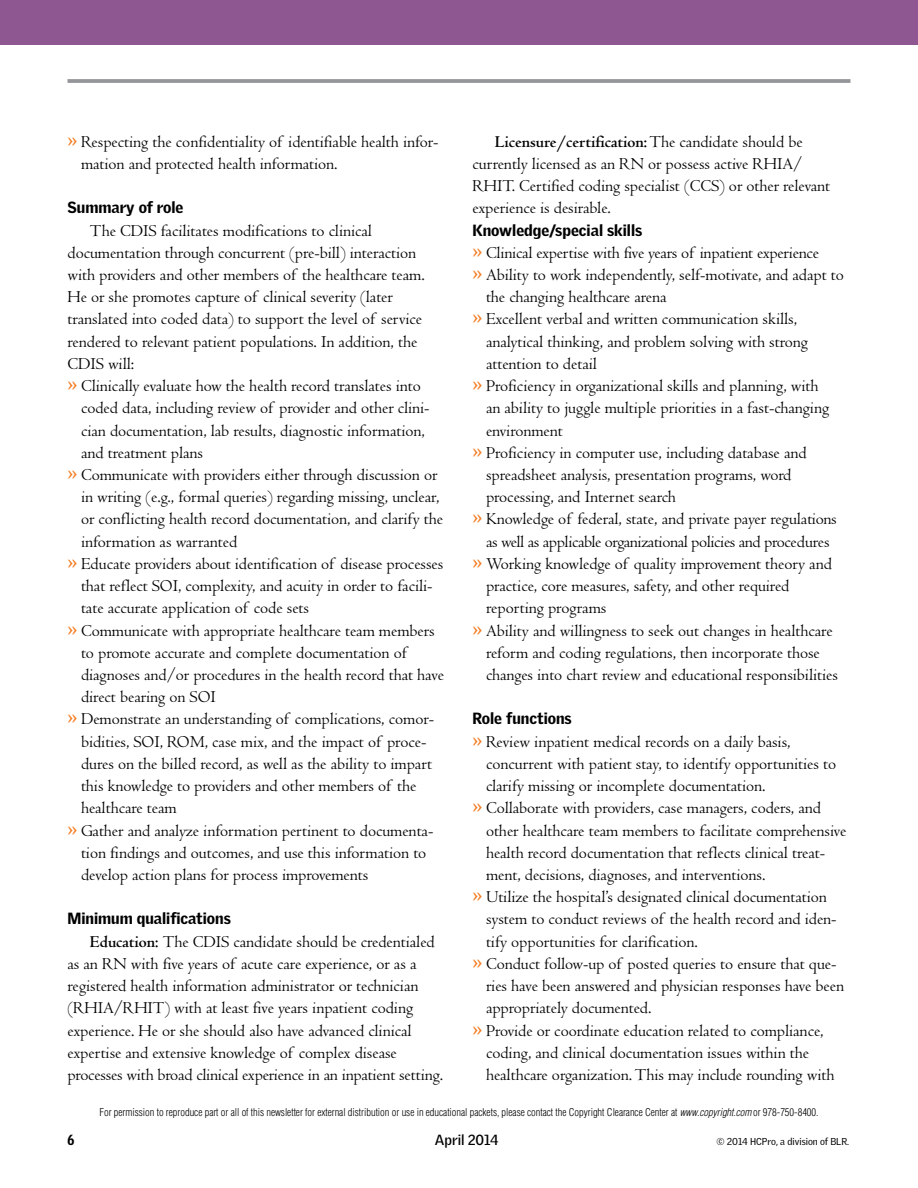
<style>
.page{position:relative;width:918px;height:1188px;background:#fff}
.page>*{position:absolute;margin:0;border:0;box-sizing:border-box;transform-origin:0 0}
.t1{font:17.25px/22.2px "Centaur MT Std";letter-spacing:-.005em;color:#000}
.t2{font:17.25px "Centaur MT Std";letter-spacing:-.025em;color:#000}
.t3{font:900 15.75px "Griffith Gothic";color:#000}
.t4{font:700 14.25px "Griffith Gothic";color:#000}
.t5{font:900 14.25px "Griffith Gothic Cond";color:#000}
.t6{font:300 condensed 10.5px "Helvetica LT Std";letter-spacing:-.005em;color:#000}
.t7{font:9.75px "Griffith Gothic";color:#000}
.s1{font-family:"Griffith Gothic";font-size:21px;color:#f47b20}
.s2{font-weight:700}
.s3{font-style:italic}
</style>
<div class="page">
<hr style="left:68px;top:79px;width:782px;height:4px;background:#999b9e">
<div style="left:0;top:0;width:918px;height:45px;background:#8e5791"></div>
<p class="t1" style="left:81px;top:131px;width:359px;text-indent:-13px"><span class="s1">»</span> Respecting the confidentiality of identifiable health infor&shy;mation and protected health information.</p>
<p class="t3" style="left:68px;top:198px;width:118px">Summary of role</p>
<p class="t1" style="left:90px;top:219px;width:284px">The CDIS facilitates modifications to clinical</p>
<p class="t1" style="left:68px;top:242px;width:350px">documentation through concurrent (pre-bill) interaction</p>
<p class="t1" style="left:68px;top:264px;width:359px">with providers and other members of the healthcare team.</p>
<p class="t1" style="left:68px;top:286px;width:327px">He or she promotes capture of clinical severity (later</p>
<p class="t1" style="left:68px;top:308px;width:356px">translated into coded data) to support the level of service</p>
<p class="t1" style="left:68px;top:331px;width:351px">rendered to relevant patient populations. In addition, the</p>
<p class="t1" style="left:68px;top:353px;width:68px">CDIS will:</p>
<p class="t1" style="left:68px;top:375px;width:355px"><span class="s1">»</span> Clinically evaluate how the health record translates into</p>
<p class="t1" style="left:81px;top:397px;width:350px">coded data, including review of provider and other clini-</p>
<p class="t1" style="left:81px;top:419px;width:345px">cian documentation, lab results, diagnostic information,</p>
<p class="t1" style="left:81px;top:442px;width:124px">and treatment plans</p>
<p class="t1" style="left:68px;top:464px;width:371px"><span class="s1">»</span> Communicate with providers either through discussion or</p>
<p class="t1" style="left:81px;top:486px;width:360px">in writing (e.g., formal queries) regarding missing, unclear,</p>
<p class="t1" style="left:81px;top:508px;width:364px">or conflicting health record documentation, and clarify the</p>
<p class="t1" style="left:81px;top:531px;width:158px">information as warranted</p>
<p class="t1" style="left:68px;top:553px;width:377px"><span class="s1">»</span> Educate providers about identification of disease processes</p>
<p class="t1" style="left:81px;top:575px;width:353px">that reflect SOI, complexity, and acuity in order to facili-</p>
<p class="t1" style="left:81px;top:597px;width:230px">tate accurate application of code sets</p>
<p class="t1" style="left:68px;top:619px;width:369px"><span class="s1">»</span> Communicate with appropriate healthcare team members</p>
<p class="t1" style="left:81px;top:642px;width:327px">to promote accurate and complete documentation of</p>
<p class="t1" style="left:81px;top:664px;width:365px">diagnoses and/or procedures in the health record that have</p>
<p class="t1" style="left:81px;top:686px;width:136px">direct bearing on SOI</p>
<p class="t1" style="left:68px;top:708px;width:368px"><span class="s1">»</span> Demonstrate an understanding of complications, comor-</p>
<p class="t1" style="left:81px;top:731px;width:347px">bidities, SOI, ROM, case mix, and the impact of proce-</p>
<p class="t1" style="left:81px;top:753px;width:353px">dures on the billed record, as well as the ability to impart</p>
<p class="t1" style="left:81px;top:775px;width:337px">this knowledge to providers and other members of the</p>
<p class="t1" style="left:81px;top:797px;width:97px">healthcare team</p>
<p class="t1" style="left:68px;top:820px;width:367px"><span class="s1">»</span> Gather and analyze information pertinent to documenta-</p>
<p class="t1" style="left:81px;top:842px;width:347px">tion findings and outcomes, and use this information to</p>
<p class="t1" style="left:81px;top:864px;width:289px">develop action plans for process improvements</p>
<p class="t3" style="left:68px;top:909px;width:165px">Minimum qualifications</p>
<p class="t1" style="left:68px;top:931px;width:377px;text-indent:22px"><span class="s2">Education:</span> The CDIS candidate should be credentialed as an RN with five years of acute care experience, or as a registered health information administrator or technician (RHIA/RHIT) with at least five years inpatient coding experience. He or she should also have advanced clinical expertise and extensive knowledge of complex disease processes with broad clinical experience in an inpatient setting.</p>
<p class="t1" style="left:472px;top:131px;width:359px;text-indent:22px"><span class="s2">Licensure/certification:</span> The candidate should be currently licensed as an RN or possess active RHIA/ RHIT. Certified coding specialist (CCS) or other relevant experience is desirable.</p>
<p class="t3" style="left:472px;top:220px;width:171px">Knowledge/special skills</p>
<p class="t1" style="left:473px;top:242px;width:348px"><span class="s1">»</span> Clinical expertise with five years of inpatient experience</p>
<p class="t1" style="left:473px;top:264px;width:373px"><span class="s1">»</span> Ability to work independently, self-motivate, and adapt to</p>
<p class="t1" style="left:486px;top:286px;width:182px">the changing healthcare arena</p>
<p class="t1" style="left:473px;top:308px;width:326px"><span class="s1">»</span> Excellent verbal and written communication skills,</p>
<p class="t1" style="left:486px;top:331px;width:324px">analytical thinking, and problem solving with strong</p>
<p class="t1" style="left:486px;top:353px;width:112px">attention to detail</p>
<p class="t1" style="left:473px;top:375px;width:348px"><span class="s1">»</span> Proficiency in organizational skills and planning, with</p>
<p class="t1" style="left:486px;top:397px;width:345px">an ability to juggle multiple priorities in a fast-changing</p>
<p class="t1" style="left:486px;top:419px;width:78px">environment</p>
<p class="t1" style="left:473px;top:442px;width:336px"><span class="s1">»</span> Proficiency in computer use, including database and</p>
<p class="t1" style="left:486px;top:464px;width:307px">spreadsheet analysis, presentation programs, word</p>
<p class="t1" style="left:486px;top:486px;width:191px">processing, and Internet search</p>
<p class="t1" style="left:473px;top:508px;width:366px"><span class="s1">»</span> Knowledge of federal, state, and private payer regulations</p>
<p class="t2" style="left:486px;top:532px;width:345px">as well as applicable organizational policies and procedures</p>
<p class="t1" style="left:473px;top:553px;width:361px"><span class="s1">»</span> Working knowledge of quality improvement theory and</p>
<p class="t1" style="left:486px;top:575px;width:305px">practice, core measures, safety, and other required</p>
<p class="t1" style="left:486px;top:597px;width:122px">reporting programs</p>
<p class="t1" style="left:473px;top:619px;width:362px"><span class="s1">»</span> Ability and willingness to seek out changes in healthcare</p>
<p class="t1" style="left:486px;top:642px;width:335px">reform and coding regulations, then incorporate those</p>
<p class="t1" style="left:486px;top:664px;width:353px">changes into chart review and educational responsibilities</p>
<p class="t3" style="left:472px;top:709px;width:101px">Role functions</p>
<p class="t1" style="left:473px;top:731px;width:320px"><span class="s1">»</span> Review inpatient medical records on a daily basis,</p>
<p class="t1" style="left:486px;top:753px;width:352px">concurrent with patient stay, to identify opportunities to</p>
<p class="t1" style="left:486px;top:775px;width:281px">clarify missing or incomplete documentation.</p>
<p class="t1" style="left:473px;top:797px;width:350px"><span class="s1">»</span> Collaborate with providers, case managers, coders, and</p>
<p class="t1" style="left:486px;top:820px;width:362px">other healthcare team members to facilitate comprehensive</p>
<p class="t1" style="left:486px;top:842px;width:341px">health record documentation that reflects clinical treat-</p>
<p class="t1" style="left:486px;top:864px;width:281px">ment, decisions, diagnoses, and interventions.</p>
<p class="t1" style="left:473px;top:886px;width:356px"><span class="s1">»</span> Utilize the hospital’s designated clinical documentation</p>
<p class="t1" style="left:486px;top:908px;width:352px">system to conduct reviews of the health record and iden-</p>
<p class="t1" style="left:486px;top:931px;width:213px">tify opportunities for clarification.</p>
<p class="t1" style="left:473px;top:953px;width:365px"><span class="s1">»</span> Conduct follow-up of posted queries to ensure that que-</p>
<p class="t1" style="left:486px;top:975px;width:360px">ries have been answered and physician responses have been</p>
<p class="t1" style="left:486px;top:997px;width:167px">appropriately documented.</p>
<p class="t1" style="left:473px;top:1020px;width:353px"><span class="s1">»</span> Provide or coordinate education related to compliance,</p>
<p class="t1" style="left:486px;top:1042px;width:325px">coding, and clinical documentation issues within the</p>
<p class="t1" style="left:486px;top:1064px;width:350px">healthcare organization. This may include rounding with</p>
<p class="t6" style="left:99px;top:1106px;width:721px">For permission to reproduce part or all of this newsletter for external distribution or use in educational packets, please contact the Copyright Clearance Center at <span class="s3">www.copyright.com</span> or 978-750-8400.</p>
<p class="t5" style="left:68px;top:1132px;width:8px">6</p>
<p class="t4" style="left:435px;top:1132px;width:65px">April 2014</p>
<p class="t7" style="left:717px;top:1136px;width:134px">© 2014 HCPro, a division of BLR.</p>
</div>
